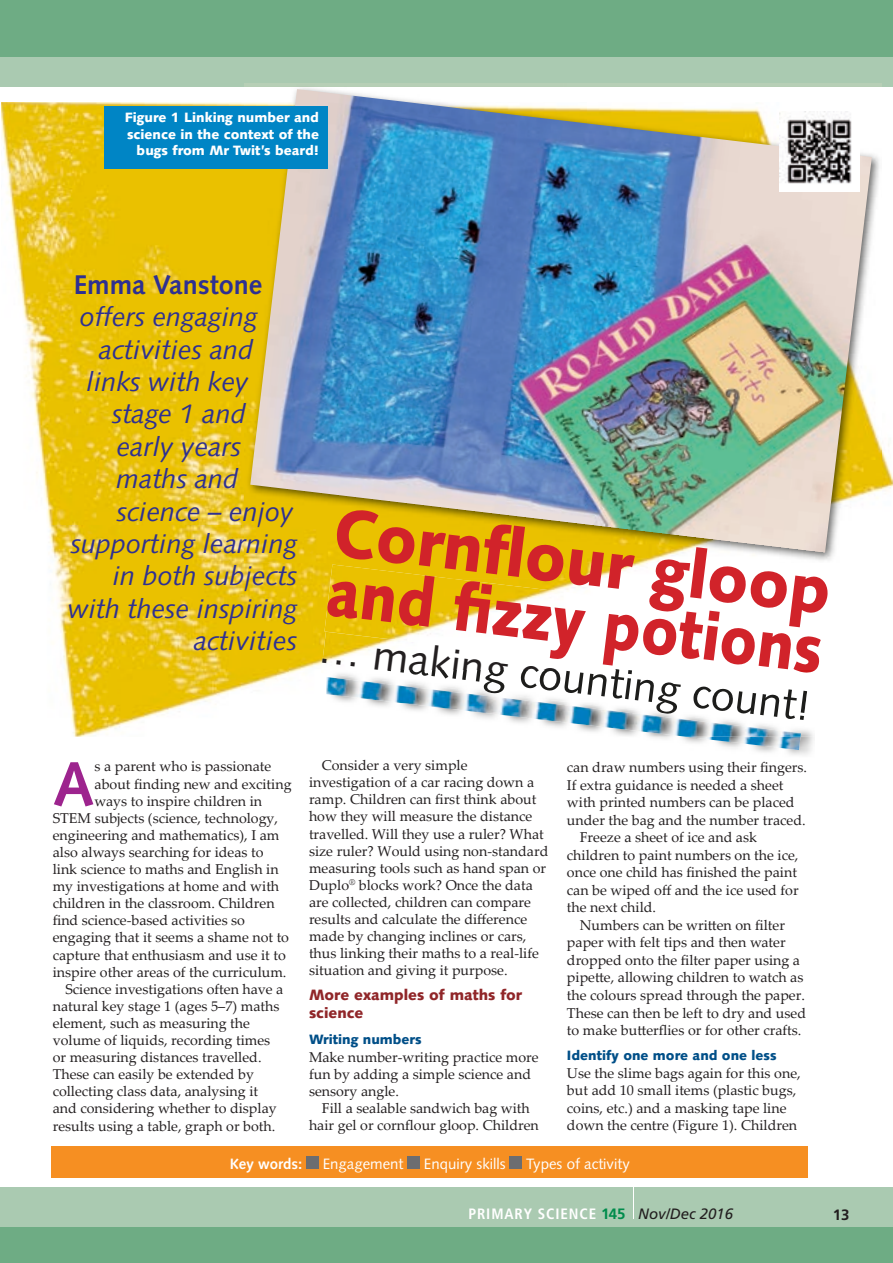
<style>
.page{position:relative;width:893px;height:1263px;background:#fff}
.page>*{position:absolute;margin:0;border:0;box-sizing:border-box;transform-origin:0 0}
.t1{font:900 67.2px/60px "Syntax";color:#d1232a;scale:.95 1}
.t2{font:700 62.7px "Syntax";color:#9d248e}
.t3{font:italic 27px "Syntax";color:#2e3092}
.t4{font:700 27px "Syntax";color:#2e3092}
.t5{font:15px "Syntax";color:#fff}
.t6{font:900 15px/18px "Syntax";color:#902629}
.t7{font:700 condensed 15px "Frutiger";letter-spacing:.06em;color:#fff}
.t8{font:700 15px "Syntax";color:#fff}
.t9{font:700 15px "Frutiger";color:#231f20}
.t10{font:14.25px/17.1px "Palatino Linotype";color:#231f20}
.t11{font:900 13.5px/16.2px "Syntax";color:#fff;text-align:right}
.t12{font:900 13.5px "Syntax";color:#004f88}
.s1{font-stretch:normal;color:#008c4c}
.s2{font-weight:400;font-style:italic;font-stretch:normal;color:#231f20}
</style>
<div class="page">
<div style="left:0;top:1187px;width:893px;height:40px;background:#aacab1"></div>
<div style="left:0;top:55px;width:893px;height:31px;background:#aacab1"></div>
<div style="left:0;top:1227px;width:893px;height:36px;background:#6eac84"></div>
<div style="left:0;top:0;width:893px;height:56px;background:#6eac84"></div>
<hr style="left:634px;top:1185px;width:1px;height:33px;background:#fff">
<img style="left:1px;top:102px;width:244px;height:423px">
<img style="left:882px;top:444px;width:11px;height:47px">
<img style="left:49px;top:525px;width:299px;height:212px">
<img style="left:348px;top:563px;width:299px;height:1px">
<img style="left:324px;top:564px;width:321px;height:112px">
<img style="left:245px;top:84px;width:637px;height:479px">
<img style="left:250px;top:89px;width:622px;height:464px">
<img style="left:780px;top:111px;width:80px;height:80px">
<div style="left:51px;top:1146px;width:757px;height:32px;background:#f68f22"></div>
<div style="left:306px;top:1157px;width:12px;height:12px;background:#6c6d70"></div>
<div style="left:408px;top:1157px;width:12px;height:12px;background:#6c6d70"></div>
<div style="left:510px;top:1157px;width:12px;height:12px;background:#6c6d70"></div>
<img style="left:326px;top:670px;width:481px;height:60px">
<img style="left:650px;top:670px;width:165px;height:19px">
<img style="left:317px;top:676px;width:9px;height:18px">
<img style="left:686px;top:737px;width:114px;height:13px">
<img style="left:326px;top:677px;width:475px;height:60px">
<div style="left:104px;top:106px;width:224px;height:63px;background:#0085c5"></div>
<p class="t11" style="left:125px;top:110px;width:196px">Figure 1 Linking number and science in the context of the bugs from Mr Twit’s beard!</p>
<h3 class="t4" style="left:74px;top:269px;width:190px">Emma Vanstone</h3>
<h3 class="t3" style="left:80px;top:301px;width:180px">offers engaging</h3>
<h3 class="t3" style="left:99px;top:333px;width:156px">activities and</h3>
<h3 class="t3" style="left:87px;top:366px;width:164px">links with key</h3>
<h3 class="t3" style="left:112px;top:398px;width:135px">stage 1 and</h3>
<h3 class="t3" style="left:117px;top:431px;width:126px">early years</h3>
<h3 class="t3" style="left:117px;top:463px;width:123px">maths and</h3>
<h3 class="t3" style="left:117px;top:495px;width:179px">science – enjoy</h3>
<h3 class="t3" style="left:71px;top:528px;width:228px">supporting learning</h3>
<h3 class="t3" style="left:113px;top:560px;width:186px">in both subjects</h3>
<h3 class="t3" style="left:68px;top:593px;width:231px">with these inspiring</h3>
<h3 class="t3" style="left:194px;top:625px;width:105px">activities</h3>
<h1 class="t1" style="left:338px;top:501px;width:528px;rotate:7deg">Cornfl our gloop and fi zzy potions</h1>
<h2 class="t2" style="left:53px;top:748px;width:43px">A</h2>
<p class="t10" style="left:95px;top:757px;width:178px">s a parent who is passionate</p>
<p class="t10" style="left:95px;top:774px;width:199px">about finding new and exciting</p>
<p class="t10" style="left:95px;top:792px;width:169px">ways to inspire children in</p>
<p class="t10" style="left:53px;top:809px;width:227px">STEM subjects (science, technology,</p>
<p class="t10" style="left:53px;top:826px;width:228px">engineering and mathematics), I am</p>
<p class="t10" style="left:53px;top:843px;width:212px">also always searching for ideas to</p>
<p class="t10" style="left:53px;top:860px;width:227px">link science to maths and English in</p>
<p class="t10" style="left:53px;top:877px;width:228px">my investigations at home and with</p>
<p class="t10" style="left:53px;top:894px;width:223px">children in the classroom. Children</p>
<p class="t10" style="left:53px;top:911px;width:194px">find science-based activities so</p>
<p class="t10" style="left:53px;top:928px;width:238px">engaging that it seems a shame not to</p>
<p class="t10" style="left:53px;top:945px;width:235px">capture that enthusiasm and use it to</p>
<p class="t10" style="left:53px;top:963px;width:235px">inspire other areas of the curriculum.</p>
<p class="t10" style="left:65px;top:980px;width:219px">Science investigations often have a</p>
<p class="t10" style="left:53px;top:997px;width:228px">natural key stage 1 (ages 5–7) maths</p>
<p class="t10" style="left:53px;top:1014px;width:199px">element, such as measuring the</p>
<p class="t10" style="left:53px;top:1031px;width:219px">volume of liquids, recording times</p>
<p class="t10" style="left:53px;top:1048px;width:210px">or measuring distances travelled.</p>
<p class="t10" style="left:53px;top:1065px;width:203px">These can easily be extended by</p>
<p class="t10" style="left:53px;top:1082px;width:207px">collecting class data, analysing it</p>
<p class="t10" style="left:53px;top:1099px;width:225px">and considering whether to display</p>
<p class="t10" style="left:53px;top:1116px;width:224px">results using a table, graph or both.</p>
<p class="t10" style="left:309px;top:756px;width:241px;text-indent:13px">Consider a very simple investigation of a car racing down a ramp. Children can first think about how they will measure the distance travelled. Will they use a ruler? What size ruler? Would using non-standard measuring tools such as hand span or Duplo<sup>®</sup> blocks work? Once the data are collected, children can compare results and calculate the difference made by changing inclines or cars, thus linking their maths to a real-life situation and giving it purpose.</p>
<p class="t6" style="left:309px;top:985px;width:215px">More examples of maths for science</p>
<p class="t12" style="left:309px;top:1032px;width:114px">Writing numbers</p>
<p class="t10" style="left:309px;top:1047px;width:231px">Make number-writing practice more fun by adding a simple science and sensory angle.</p>
<p class="t10" style="left:309px;top:1099px;width:231px;text-align:center">Fill a sealable sandwich bag with hair gel or cornflour gloop. Children</p>
<p class="t10" style="left:567px;top:758px;width:242px">can draw numbers using their fingers.</p>
<p class="t10" style="left:567px;top:776px;width:218px">If extra guidance is needed a sheet</p>
<p class="t10" style="left:567px;top:793px;width:229px">with printed numbers can be placed</p>
<p class="t10" style="left:567px;top:811px;width:240px">under the bag and the number traced.</p>
<p class="t10" style="left:580px;top:828px;width:179px">Freeze a sheet of ice and ask</p>
<p class="t10" style="left:567px;top:846px;width:233px">children to paint numbers on the ice,</p>
<p class="t10" style="left:567px;top:863px;width:232px">once one child has finished the paint</p>
<p class="t10" style="left:567px;top:881px;width:233px">can be wiped off and the ice used for</p>
<p class="t10" style="left:567px;top:898px;width:91px">the next child.</p>
<p class="t10" style="left:580px;top:916px;width:207px">Numbers can be written on filter</p>
<p class="t10" style="left:567px;top:933px;width:220px">paper with felt tips and then water</p>
<p class="t10" style="left:567px;top:951px;width:235px">dropped onto the filter paper using a</p>
<p class="t10" style="left:567px;top:968px;width:238px">pipette, allowing children to watch as</p>
<p class="t10" style="left:567px;top:986px;width:239px">the colours spread through the paper.</p>
<p class="t10" style="left:567px;top:1003px;width:241px">These can then be left to dry and used</p>
<p class="t10" style="left:567px;top:1021px;width:236px">to make butterflies or for other crafts.</p>
<p class="t12" style="left:567px;top:1047px;width:211px">Identify one more and one less</p>
<p class="t10" style="left:567px;top:1063px;width:235px;line-height:17.5px">Use the slime bags again for this one, but add 10 small items (plastic bugs, coins, etc.) and a masking tape line down the centre (Figure 1). Children</p>
<p class="t8" style="left:230px;top:1155px;width:74px">Key words:</p>
<p class="t5" style="left:323px;top:1155px;width:82px">Engagement</p>
<p class="t5" style="left:424px;top:1155px;width:83px">Enquiry skills</p>
<p class="t5" style="left:526px;top:1155px;width:105px">Types of activity</p>
<p class="t7" style="left:468px;top:1204px;width:266px">PRIMARY SCIENCE <span class="s1">145</span> <span class="s2">Nov/Dec 2016</span></p>
<p class="t9" style="left:833px;top:1206px;width:18px">13</p>
</div>
